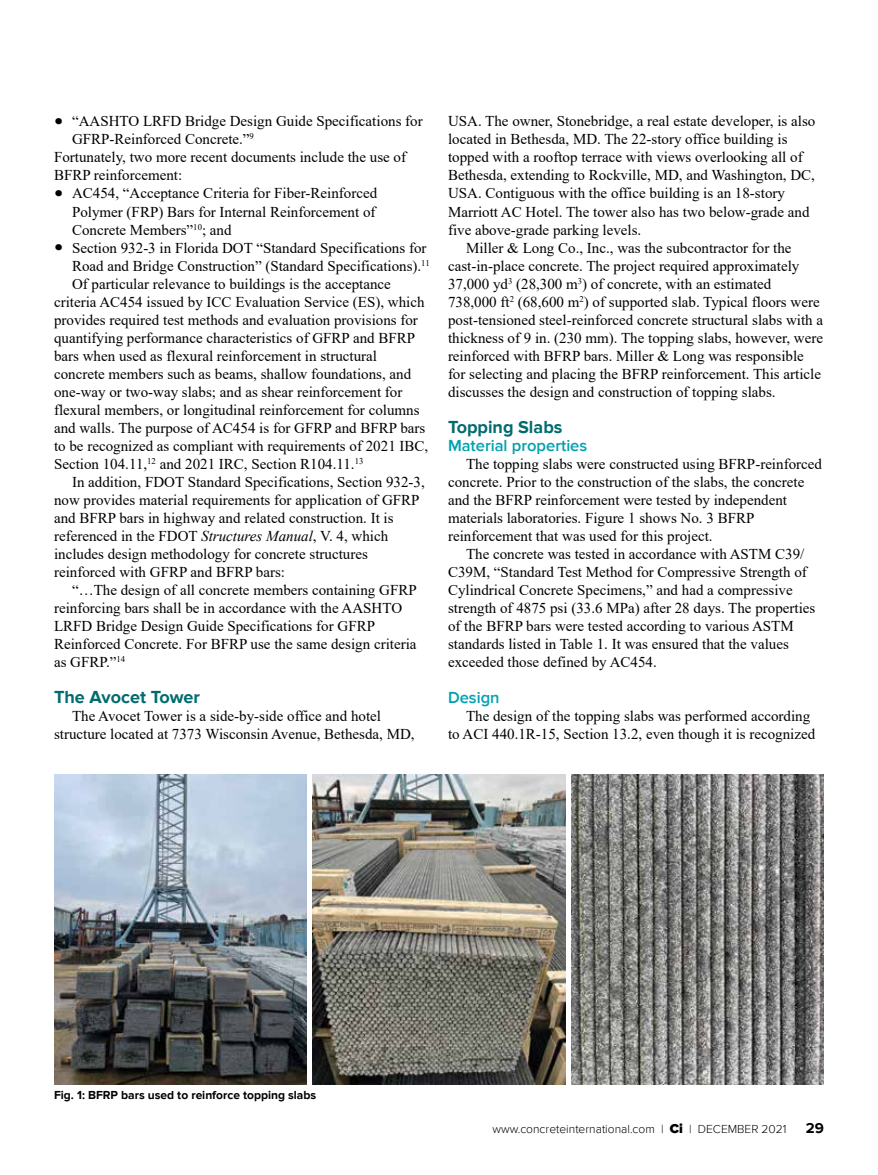
<style>
.page{position:relative;width:878px;height:1175px;background:#fff}
.page>*{position:absolute;margin:0;border:0;box-sizing:border-box;transform-origin:0 0}
.t1{font:700 18px "Proxima Nova";color:#006b6e}
.t2{font:600 16.5px "Proxima Nova";color:#00a0af}
.t3{font:15px/18px "Times New Roman";color:#000}
.t4{font:700 15px "Proxima Nova";color:#000}
.t5{font:300 12px "Proxima Nova";color:#000}
.t6{font:700 12px "Proxima Nova";color:#000}
.s1{font-family:"Adobe Caslon Pro";font-size:27px}
.s2{font-style:italic}
.s3{font-weight:900;font-size:13.5px}
</style>
<div class="page">
<img style="left:54px;top:775px;width:253px;height:309px">
<img style="left:312px;top:775px;width:253px;height:309px">
<img style="left:571px;top:775px;width:253px;height:309px">
<p class="t3" style="left:54px;top:112px;width:370px"><span class="s1">•</span> “AASHTO LRFD Bridge Design Guide Specifications for</p>
<p class="t3" style="left:72px;top:130px;width:183px">GFRP-Reinforced Concrete.”<sup>9</sup></p>
<p class="t3" style="left:54px;top:148px;width:353px">Fortunately, two more recent documents include the use of</p>
<p class="t3" style="left:54px;top:166px;width:130px">BFRP reinforcement:</p>
<p class="t3" style="left:72px;top:184px;width:306px;text-align:justify;text-indent:-18px"><span class="s1">•</span> AC454, “Acceptance Criteria for Fiber-Reinforced Polymer (FRP) Bars for Internal Reinforcement of Concrete Members”<sup>10</sup>; and</p>
<p class="t3" style="left:54px;top:238px;width:374px"><span class="s1">•</span> Section 932-3 in Florida DOT “Standard Specifications for</p>
<p class="t3" style="left:72px;top:256px;width:359px">Road and Bridge Construction” (Standard Specifications).<sup>11</sup></p>
<p class="t3" style="left:72px;top:274px;width:320px">Of particular relevance to buildings is the acceptance</p>
<p class="t3" style="left:54px;top:292px;width:372px">criteria AC454 issued by ICC Evaluation Service (ES), which</p>
<p class="t3" style="left:54px;top:310px;width:365px">provides required test methods and evaluation provisions for</p>
<p class="t3" style="left:54px;top:328px;width:363px">quantifying performance characteristics of GFRP and BFRP</p>
<p class="t3" style="left:54px;top:346px;width:324px">bars when used as flexural reinforcement in structural</p>
<p class="t3" style="left:54px;top:364px;width:359px">concrete members such as beams, shallow foundations, and</p>
<p class="t3" style="left:54px;top:382px;width:350px">one-way or two-way slabs; and as shear reinforcement for</p>
<p class="t3" style="left:54px;top:400px;width:367px">flexural members, or longitudinal reinforcement for columns</p>
<p class="t3" style="left:54px;top:418px;width:373px">and walls. The purpose of AC454 is for GFRP and BFRP bars</p>
<p class="t3" style="left:54px;top:436px;width:376px">to be recognized as compliant with requirements of 2021 IBC,</p>
<p class="t3" style="left:54px;top:454px;width:311px">Section 104.11,<sup>12</sup> and 2021 IRC, Section R104.11.<sup>13</sup></p>
<p class="t3" style="left:72px;top:472px;width:354px">In addition, FDOT Standard Specifications, Section 932-3,</p>
<p class="t3" style="left:54px;top:490px;width:367px">now provides material requirements for application of GFRP</p>
<p class="t3" style="left:54px;top:508px;width:341px">and BFRP bars in highway and related construction. It is</p>
<p class="t3" style="left:54px;top:526px;width:335px">referenced in the FDOT <span class="s2">Structures Manual</span>, V. 4, which</p>
<p class="t3" style="left:54px;top:544px;width:315px">includes design methodology for concrete structures</p>
<p class="t3" style="left:54px;top:562px;width:232px">reinforced with GFRP and BFRP bars:</p>
<p class="t3" style="left:72px;top:580px;width:346px">“…The design of all concrete members containing GFRP</p>
<p class="t3" style="left:54px;top:598px;width:349px">reinforcing bars shall be in accordance with the AASHTO</p>
<p class="t3" style="left:54px;top:616px;width:322px">LRFD Bridge Design Guide Specifications for GFRP</p>
<p class="t3" style="left:54px;top:634px;width:364px">Reinforced Concrete. For BFRP use the same design criteria</p>
<p class="t3" style="left:54px;top:652px;width:73px">as GFRP.”<sup>14</sup></p>
<p class="t1" style="left:54px;top:686px;width:147px">The Avocet Tower</p>
<p class="t3" style="left:54px;top:706px;width:362px;text-indent:18px">The Avocet Tower is a side-by-side office and hotel structure located at 7373 Wisconsin Avenue, Bethesda, MD,</p>
<p class="t3" style="left:448px;top:112px;width:369px">USA. The owner, Stonebridge, a real estate developer, is also</p>
<p class="t3" style="left:448px;top:130px;width:341px">located in Bethesda, MD. The 22-story office building is</p>
<p class="t3" style="left:448px;top:148px;width:356px">topped with a rooftop terrace with views overlooking all of</p>
<p class="t3" style="left:448px;top:166px;width:368px">Bethesda, extending to Rockville, MD, and Washington, DC,</p>
<p class="t3" style="left:448px;top:184px;width:338px">USA. Contiguous with the office building is an 18-story</p>
<p class="t3" style="left:448px;top:202px;width:363px">Marriott AC Hotel. The tower also has two below-grade and</p>
<p class="t3" style="left:448px;top:220px;width:195px">five above-grade parking levels.</p>
<p class="t3" style="left:466px;top:238px;width:327px">Miller &amp; Long Co., Inc., was the subcontractor for the</p>
<p class="t3" style="left:448px;top:256px;width:353px">cast-in-place concrete. The project required approximately</p>
<p class="t3" style="left:448px;top:274px;width:325px">37,000 yd<sup>3</sup> (28,300 m<sup>3</sup>) of concrete, with an estimated</p>
<p class="t3" style="left:448px;top:292px;width:373px">738,000 ft<sup>2</sup> (68,600 m<sup>2</sup>) of supported slab. Typical floors were</p>
<p class="t3" style="left:448px;top:310px;width:376px">post-tensioned steel-reinforced concrete structural slabs with a</p>
<p class="t3" style="left:448px;top:328px;width:376px">thickness of 9 in. (230 mm). The topping slabs, however, were</p>
<p class="t3" style="left:448px;top:346px;width:357px">reinforced with BFRP bars. Miller &amp; Long was responsible</p>
<p class="t3" style="left:448px;top:364px;width:374px">for selecting and placing the BFRP reinforcement. This article</p>
<p class="t3" style="left:448px;top:382px;width:329px">discusses the design and construction of topping slabs.</p>
<p class="t1" style="left:448px;top:416px;width:116px">Topping Slabs</p>
<p class="t2" style="left:448px;top:435px;width:141px">Material properties</p>
<p class="t3" style="left:448px;top:454px;width:375px;text-indent:18px">The topping slabs were constructed using BFRP-reinforced concrete. Prior to the construction of the slabs, the concrete and the BFRP reinforcement were tested by independent materials laboratories. Figure 1 shows No. 3 BFRP reinforcement that was used for this project.</p>
<p class="t3" style="left:448px;top:544px;width:369px;text-indent:18px">The concrete was tested in accordance with ASTM C39/ C39M, “Standard Test Method for Compressive Strength of Cylindrical Concrete Specimens,” and had a compressive strength of 4875 psi (33.6 MPa) after 28 days. The properties of the BFRP bars were tested according to various ASTM standards listed in Table 1. It was ensured that the values exceeded those defined by AC454.</p>
<p class="t2" style="left:448px;top:687px;width:53px">Design</p>
<p class="t3" style="left:448px;top:706px;width:369px;text-indent:18px">The design of the topping slabs was performed according to ACI 440.1R-15, Section 13.2, even though it is recognized</p>
<p class="t6" style="left:54px;top:1088px;width:264px">Fig. 1: BFRP bars used to reinforce topping slabs</p>
<p class="t5" style="left:492px;top:1121px;width:295px">www.concreteinternational.com | <span class="s3">Ci</span> | DECEMBER 2021</p>
<p class="t4" style="left:805px;top:1119px;width:20px">29</p>
</div>
